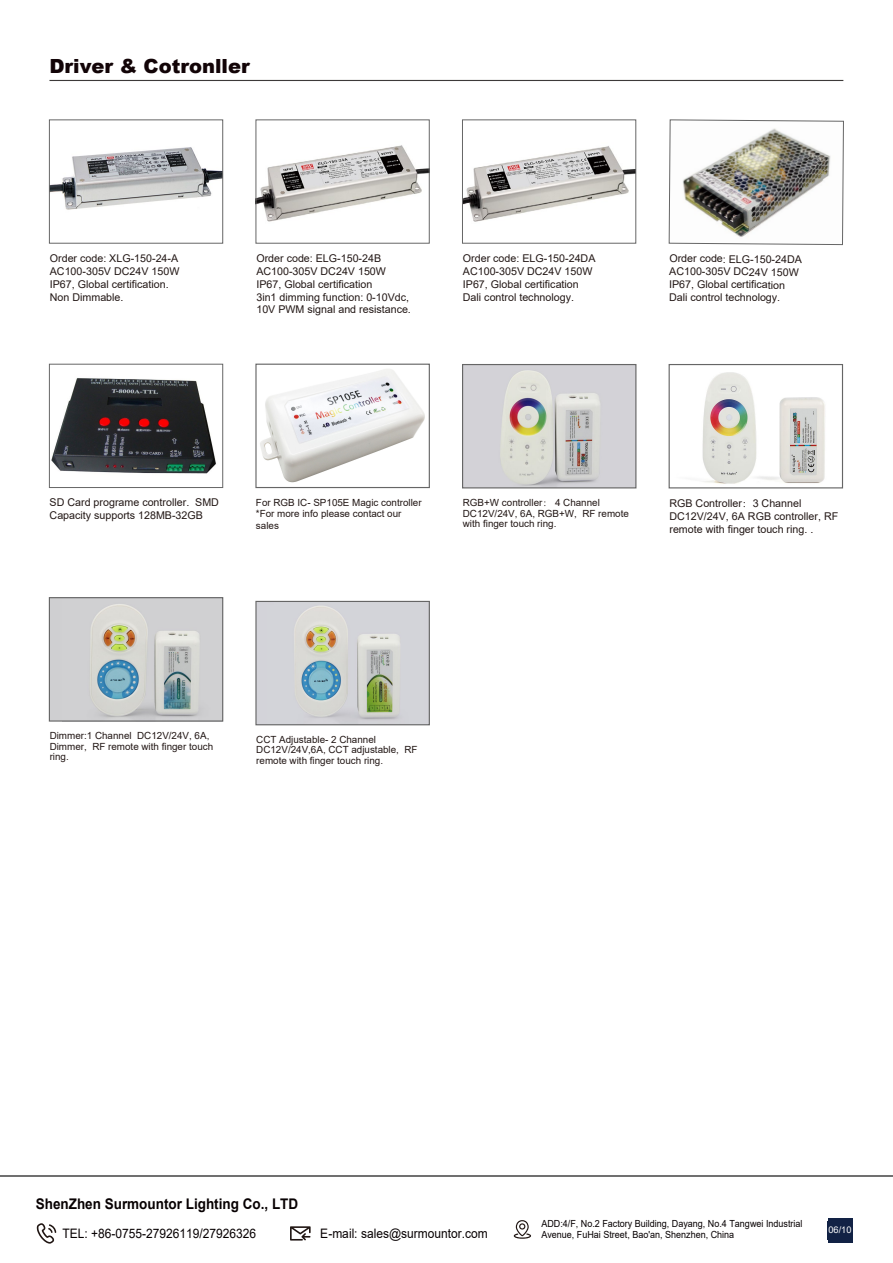
<style>
.page{position:relative;width:893px;height:1263px;background:#fff}
.page>*{position:absolute;margin:0;border:0;box-sizing:border-box;transform-origin:0 0}
.t1{font:900 19.5px "Arial";color:#120407}
.t2{font:700 14.7px "Arial";color:#070102;scale:.92 1}
.t3{font:13.05px "Arial";color:#070102;scale:.92 1}
.t4{font:10.65px/12.9px "Arial";color:#221715}
.t5{font:10.5px "Noto Sans CJK Demi Light G Bpc EUC H";color:#fff}
.t6{font:9.9px/10.4px "Arial";color:#221715}
.t7{font:9.75px "Arial";color:#070102;scale:.92 1}
.t8{font:9.15px "Arial";color:#fff}
.s1{font-family:"Adobe Song Std";font-weight:300}
</style>
<div class="page">
<hr style="left:49px;top:80px;width:794px;height:1px;background:#3d3a39">
<img style="left:464px;top:146px;width:170px;height:76px">
<div style="left:462px;top:119px;width:174px;height:125px;border:1px solid #666"></div>
<svg style="left:258px;top:145px;width:170px;height:77px"></svg>
<div style="left:256px;top:119px;width:174px;height:125px;border:1px solid #666"></div>
<img style="left:51px;top:147px;width:170px;height:63px">
<div style="left:49px;top:119px;width:174px;height:125px;border:1px solid #666"></div>
<img style="left:668px;top:119px;width:176px;height:126px">
<svg style="left:51px;top:599px;width:11px;height:121px"></svg>
<img style="left:62px;top:599px;width:159px;height:121px">
<div style="left:49px;top:597px;width:174px;height:125px;border:1px solid #666"></div>
<div style="left:256px;top:601px;width:173px;height:124px;background:#d3d3d9"></div>
<img style="left:294px;top:606px;width:106px;height:114px">
<div style="left:255px;top:601px;width:175px;height:124px;border:1px solid #666"></div>
<img style="left:702px;top:372px;width:123px;height:112px">
<div style="left:669px;top:364px;width:174px;height:124px;border:1px solid #666"></div>
<img style="left:464px;top:366px;width:170px;height:120px">
<div style="left:462px;top:364px;width:174px;height:124px;border:1px solid #666"></div>
<img style="left:260px;top:369px;width:165px;height:113px">
<div style="left:255px;top:364px;width:175px;height:124px;border:1px solid #666"></div>
<img style="left:51px;top:378px;width:165px;height:96px">
<div style="left:49px;top:364px;width:174px;height:124px;border:1px solid #666"></div>
<div style="left:828px;top:1218px;width:24px;height:24px;background:#122245"></div>
<hr style="left:0;top:1175px;width:893px;height:2px;background:#707070">
<svg style="left:514px;top:1220px;width:17px;height:19px"></svg>
<svg style="left:290px;top:1226px;width:21px;height:14px"></svg>
<svg style="left:37px;top:1223px;width:19px;height:21px"></svg>
<h1 class="t1" style="left:49px;top:52px;width:202px">Driver &amp; Cotronller</h1>
<p class="t4" style="left:256px;top:252px;width:156px">Order code: ELG-150-24B<br>AC100-305V DC24V 150W<br>IP67, Global certification<br>3in1 dimming function: 0-10Vdc,<br>10V PWM signal and resistance.</p>
<p class="t4" style="left:463px;top:252px;width:134px">Order code: ELG-150-24DA<br>AC100-305V DC24V 150W<br>IP67, Global certification<br>Dali control technology.</p>
<p class="t4" style="left:50px;top:252px;width:131px">Order code: XLG-150-24-A<br>AC100-305V DC24V 150W<br>IP67, Global certification.<br>Non Dimmable.</p>
<p class="t4" style="left:669px;top:252px;width:134px">Order code: ELG-150-24DA<br>AC100-305V DC24V 150W<br>IP67, Global certification<br>Dali control technology.</p>
<p class="t4" style="left:50px;top:496px;width:171px">SD Card programe controller. SMD<br>Capacity supports 128MB-32GB</p>
<p class="t6" style="left:256px;top:496px;width:167px;line-height:11.9px">For RGB IC- SP105E Magic controller *For more info please contact our sales</p>
<p class="t6" style="left:463px;top:498px;width:167px">RGB+W controller<span class="s1">：</span> 4 Channel<br>DC12V/24V, 6A, RGB+W, RF remote with finger touch ring.</p>
<p class="t4" style="left:669px;top:497px;width:170px">RGB Controller<span class="s1">：</span>3 Channel<br>DC12V/24V, 6A RGB controller, RF remote with finger touch ring. .</p>
<p class="t6" style="left:50px;top:730px;width:165px">Dimmer:1 Channel DC12V/24V, 6A,<br>Dimmer, RF remote with finger touch ring.</p>
<p class="t6" style="left:256px;top:734px;width:163px">CCT Adjustable- 2 Channel<br>DC12V/24V,6A, CCT adjustable, RF remote with finger touch ring.</p>
<h2 class="t2" style="left:36px;top:1193px;width:287px">ShenZhen Surmountor Lighting Co., LTD</h2>
<p class="t7" style="left:541px;top:1217px;width:285px">ADD:4/F, No.2 Factory Building, Dayang, No.4 Tangwei Industrial</p>
<p class="t3" style="left:62px;top:1225px;width:212px">TEL: +86-0755-27926119/27926326</p>
<p class="t3" style="left:320px;top:1225px;width:184px">E-mail: sales@surmountor.com</p>
<p class="t7" style="left:541px;top:1228px;width:211px">Avenue, FuHai Street, Bao'an, Shenzhen, China</p>
<p class="t5" style="left:829px;top:1225px;width:17px">1/5</p>
<p class="t8" style="left:828px;top:1223px;width:25px">06/10</p>
</div>
